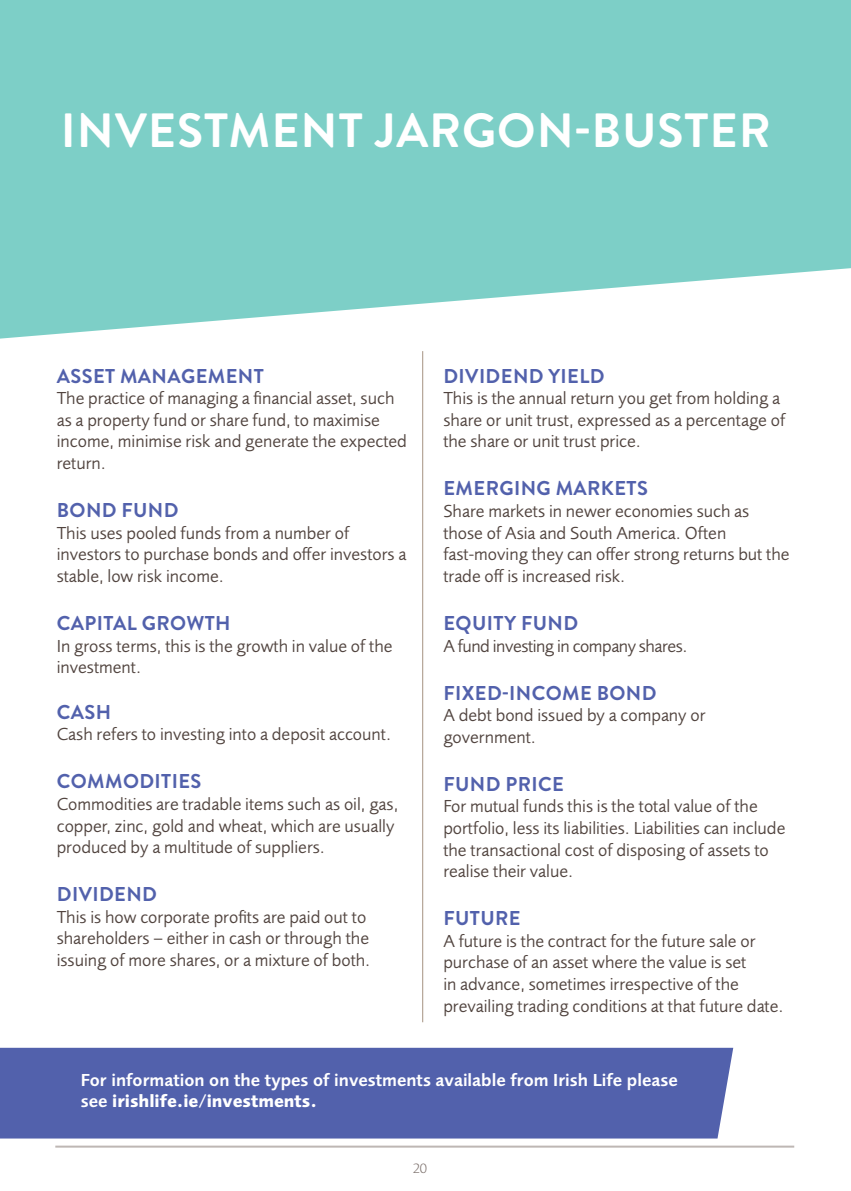
<style>
.page{position:relative;width:851px;height:1191px;background:#fff}
.page>*{position:absolute;margin:0;border:0;box-sizing:border-box;transform-origin:0 0}
.t1{font:700 48px "Brandon Grotesque";letter-spacing:.02em;color:#fff}
.t2{font:700 20px "Brandon Grotesque";letter-spacing:.02em;color:#5261ac}
.t3{font:18px/21.6px "Foundry Sans";color:#51443f}
.t4{font:600 18px/21.6px "Foundry Sans";color:#fff}
.t5{font:18px "Foundry Sans";letter-spacing:-.025em;color:#51443f}
.t6{font:300 14px "Foundry Sans";color:#7b6f6b}
.s1{font-weight:700}
</style>
<div class="page">
<hr style="left:55px;top:1145px;width:739px;height:2px;background:#beb7b4">
<svg style="left:0;top:0;width:850px;height:339px;fill:#7dcfc7"></svg>
<hr style="left:422px;top:351px;width:1px;height:671px;background:#a59382">
<div style="left:0;top:1047px;width:733px;height:91px;background:#5261ac"></div>
<h1 class="t1" style="left:61px;top:97px;width:711px">INVESTMENT JARGON-BUSTER</h1>
<p class="t2" style="left:57px;top:362px;width:208px">ASSET MANAGEMENT</p>
<p class="t3" style="left:57px;top:388px;width:352px">The practice of managing a financial asset, such as a property fund or share fund, to maximise income, minimise risk and generate the expected return.</p>
<p class="t2" style="left:57px;top:496px;width:123px">BOND FUND</p>
<p class="t3" style="left:57px;top:522px;width:351px">This uses pooled funds from a number of investors to purchase bonds and offer investors a stable, low risk income.</p>
<p class="t2" style="left:57px;top:609px;width:175px">CAPITAL GROWTH</p>
<p class="t3" style="left:57px;top:635px;width:337px">In gross terms, this is the growth in value of the investment.</p>
<p class="t2" style="left:57px;top:698px;width:56px">CASH</p>
<p class="t3" style="left:57px;top:724px;width:336px">Cash refers to investing into a deposit account.</p>
<p class="t2" style="left:57px;top:767px;width:146px">COMMODITIES</p>
<p class="t3" style="left:57px;top:793px;width:343px">Commodities are tradable items such as oil, gas, copper, zinc, gold and wheat, which are usually produced by a multitude of suppliers.</p>
<p class="t2" style="left:57px;top:880px;width:102px">DIVIDEND</p>
<p class="t3" style="left:57px;top:906px;width:315px">This is how corporate profits are paid out to shareholders – either in cash or through the issuing of more shares, or a mixture of both.</p>
<p class="t2" style="left:443px;top:362px;width:163px">DIVIDEND YIELD</p>
<p class="t3" style="left:443px;top:388px;width:343px">This is the annual return you get from holding a share or unit trust, expressed as a percentage of the share or unit trust price.</p>
<p class="t2" style="left:443px;top:474px;width:206px">EMERGING MARKETS</p>
<p class="t3" style="left:443px;top:500px;width:347px">Share markets in newer economies such as those of Asia and South America. Often fast-moving they can offer strong returns but the trade off is increased risk.</p>
<p class="t2" style="left:443px;top:609px;width:136px">EQUITY FUND</p>
<p class="t5" style="left:443px;top:636px;width:245px">A fund investing in company shares.</p>
<p class="t2" style="left:443px;top:678px;width:214px">FIXED-INCOME BOND</p>
<p class="t3" style="left:443px;top:704px;width:263px">A debt bond issued by a company or government.</p>
<p class="t2" style="left:443px;top:770px;width:122px">FUND PRICE</p>
<p class="t3" style="left:443px;top:796px;width:343px">For mutual funds this is the total value of the portfolio, less its liabilities. Liabilities can include the transactional cost of disposing of assets to realise their value.</p>
<p class="t2" style="left:443px;top:904px;width:79px">FUTURE</p>
<p class="t3" style="left:443px;top:930px;width:342px">A future is the contract for the future sale or purchase of an asset where the value is set<br>in advance, sometimes irrespective of the prevailing trading conditions at that future date.</p>
<p class="t4" style="left:81px;top:1068px;width:598px">For information on the types of investments available from Irish Life please see <span class="s1">irishlife.ie/investments.</span></p>
<p class="t6" style="left:413px;top:1160px;width:15px">20</p>
</div>
